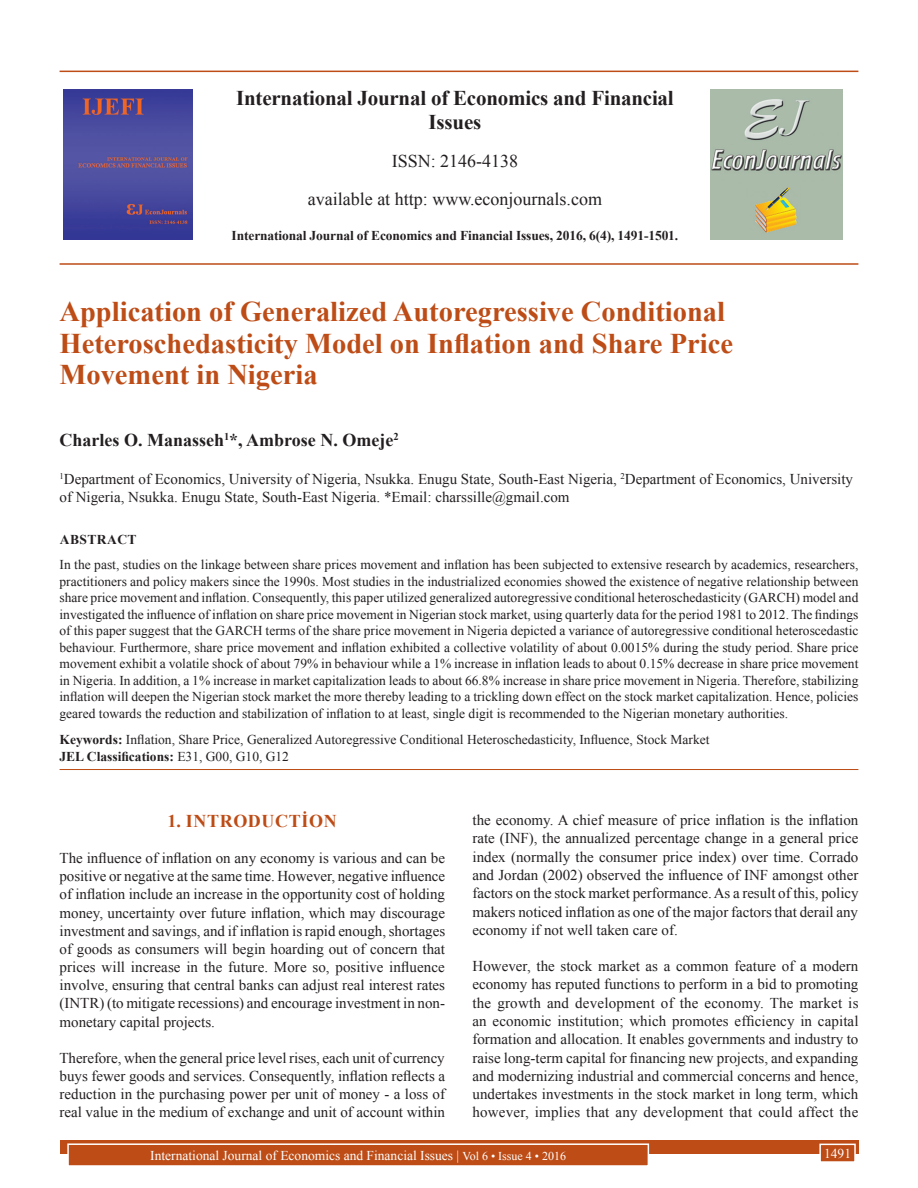
<style>
.page{position:relative;width:918px;height:1188px;background:#fff}
.page>*{position:absolute;margin:0;border:0;box-sizing:border-box;transform-origin:0 0}
.AT{font:700 28.5px/31.5px "Times New Roman";color:#bd4c16}
.Issue_details{font:700 21px/24px "Times New Roman";letter-spacing:-.01em;color:#231f20;text-align:center}
.Issue_details-2{font:18px "Times New Roman";color:#231f20}
.AU{font:700 18px "Times New Roman";color:#231f20}
.t1{font:700 18px "Times New Roman";letter-spacing:.035em;color:#bd4c16}
.TX{font:15px/18.3px "Times New Roman";color:#231f20;text-align:justify}
.AFF{font:15px/18px "Times New Roman";color:#231f20}
.ABS{font:13.5px/16.5px "Times New Roman";color:#231f20;text-align:justify}
.KWD{font:13.5px/16.2px "Times New Roman";color:#231f20}
.Issue_details-3{font:700 13.5px "Times New Roman";letter-spacing:-.01em;color:#231f20}
.Folio{font:13.5px "Times New Roman";color:#fff}
.ABSH{font:700 13.5px "Times New Roman";letter-spacing:.035em;color:#231f20}
.s1{font-weight:700}
.s2{font-size:12px}
</style>
<div class="page">
<hr style="left:60px;top:71px;width:798px;height:1px;background:#bd4c16">
<hr style="left:60px;top:263px;width:798px;height:2px;background:#bd4c16">
<img style="left:64px;top:89px;width:129px;height:151px">
<img style="left:711px;top:89px;width:132px;height:150px">
<div style="left:60px;top:1140px;width:798px;height:13px;background:#bd4c16"></div>
<div style="left:68px;top:1144px;width:580px;height:22px;background:#bd4c16"></div>
<div style="left:67px;top:1143px;width:582px;height:24px;border:2px solid #fff"></div>
<div style="left:820px;top:1144px;width:35px;height:18px;background:#bd4c16"></div>
<div style="left:819px;top:1144px;width:37px;height:19px;border:2px solid #fff"></div>
<hr style="left:60px;top:769px;width:798px;height:1px;background:#bd4c16">
<p class="Issue_details" style="left:236px;top:85px;width:439px">International Journal of Economics and Financial<br>Issues</p>
<p class="Issue_details-2" style="left:392px;top:148px;width:128px">ISSN: 2146-4138</p>
<p class="Issue_details-2" style="left:308px;top:186px;width:296px">available at http: www.econjournals.com</p>
<p class="Issue_details-3" style="left:232px;top:226px;width:448px">International Journal of Economics and Financial Issues, 2016, 6(4), 1491-1501.</p>
<p class="AT" style="left:60px;top:295px;width:675px">Application of Generalized Autoregressive Conditional<br>Heteroschedasticity Model on Inflation and Share Price<br>Movement in Nigeria</p>
<p class="AU" style="left:60px;top:427px;width:341px">Charles O. Manasseh<sup>1</sup>*, Ambrose N. Omeje<sup>2</sup></p>
<p class="AFF" style="left:60px;top:470px;width:795px"><sup>1</sup>Department of Economics, University of Nigeria, Nsukka. Enugu State, South-East Nigeria, <sup>2</sup>Department of Economics, University of Nigeria, Nsukka. Enugu State, South-East Nigeria. *Email: charssille@gmail.com</p>
<p class="ABSH" style="left:60px;top:530px;width:78px">ABSTRACT</p>
<p class="ABS" style="left:60px;top:556px;width:800px">In the past, studies on the linkage between share prices movement and inflation has been subjected to extensive research by academics, researchers, practitioners and policy makers since the 1990s. Most studies in the industrialized economies showed the existence of negative relationship between share price movement and inflation. Consequently, this paper utilized generalized autoregressive conditional heteroschedasticity (GARCH) model and investigated the influence of inflation on share price movement in Nigerian stock market, using quarterly data for the period 1981 to 2012. The findings of this paper suggest that the GARCH terms of the share price movement in Nigeria depicted a variance of autoregressive conditional heteroscedastic behaviour. Furthermore, share price movement and inflation exhibited a collective volatility of about 0.0015% during the study period. Share price movement exhibit a volatile shock of about 79% in behaviour while a 1% increase in inflation leads to about 0.15% decrease in share price movement in Nigeria. In addition, a 1% increase in market capitalization leads to about 66.8% increase in share price movement in Nigeria. Therefore, stabilizing inflation will deepen the Nigerian stock market the more thereby leading to a trickling down effect on the stock market capitalization. Hence, policies geared towards the reduction and stabilization of inflation to at least, single digit is recommended to the Nigerian monetary authorities.</p>
<p class="KWD" style="left:60px;top:731px;width:651px"><span class="s1">Keywords:</span> Inflation, Share Price, Generalized Autoregressive Conditional Heteroschedasticity, Influence, Stock Market<br><span class="s1">JEL Classifications:</span> E31, G00, G10, G12</p>
<h1 class="t1" style="left:168px;top:808px;width:171px">1. INTRODUCTİON</h1>
<p class="TX" style="left:60px;top:848px;width:387px">The influence of inflation on any economy is various and can be positive or negative at the same time. However, negative influence of inflation include an increase in the opportunity cost of holding money, uncertainty over future inflation, which may discourage investment and savings, and if inflation is rapid enough, shortages of goods as consumers will begin hoarding out of concern that prices will increase in the future. More so, positive influence involve, ensuring that central banks can adjust real interest rates (INTR) (to mitigate recessions) and encourage investment in non&shy;monetary capital projects.</p>
<p class="TX" style="left:60px;top:1048px;width:387px">Therefore, when the general price level rises, each unit of currency buys fewer goods and services. Consequently, inflation reflects a reduction in the purchasing power per unit of money - a loss of real value in the medium of exchange and unit of account within</p>
<p class="TX" style="left:472px;top:810px;width:388px">the economy. A chief measure of price inflation is the inflation rate (INF), the annualized percentage change in a general price index (normally the consumer price index) over time. Corrado and Jordan (2002) observed the influence of INF amongst other factors on the stock market performance. As a result of this, policy makers noticed inflation as one of the major factors that derail any economy if not well taken care of.</p>
<p class="TX" style="left:472px;top:956px;width:388px">However, the stock market as a common feature of a modern economy has reputed functions to perform in a bid to promoting the growth and development of the economy. The market is an economic institution; which promotes efficiency in capital formation and allocation. It enables governments and industry to raise long-term capital for financing new projects, and expanding and modernizing industrial and commercial concerns and hence, undertakes investments in the stock market in long term, which however, implies that any development that could affect the</p>
<p class="Folio" style="left:150px;top:1146px;width:417px">International Journal of Economics and Financial Issues | <span class="s2">Vol 6 • Issue 4 • 2016</span></p>
<p class="Folio" style="left:824px;top:1144px;width:28px">1491</p>
</div>
